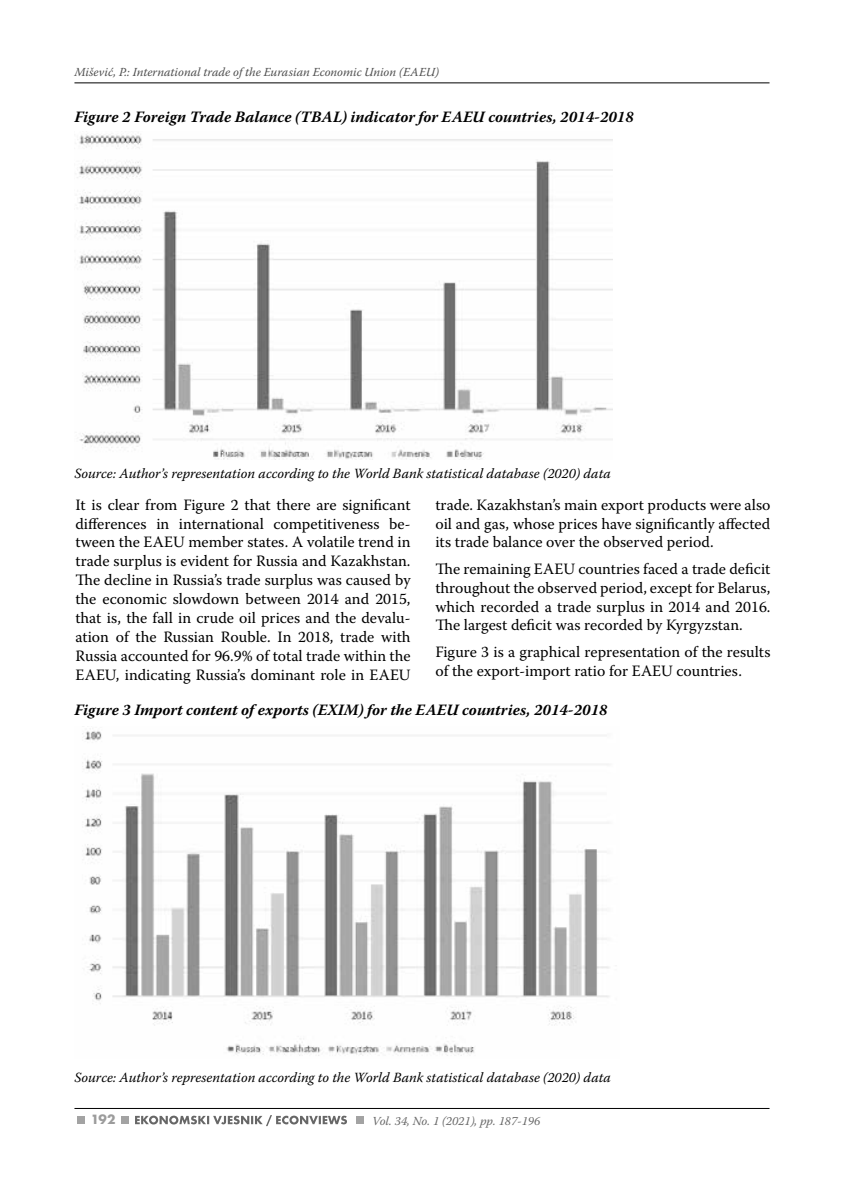
<style>
.page{position:relative;width:844px;height:1191px;background:#fff}
.page>*{position:absolute;margin:0;border:0;box-sizing:border-box;transform-origin:0 0}
.t1{font:15.75px/18.9px "Warnock Pro";color:#000;text-align:justify}
.t2{font:italic 700 15.75px "Warnock Pro";color:#000}
.t3{font:italic 14px "Warnock Pro";color:#000}
.t4{font:700 14px "Futura TOT";color:#9c9c9c}
.t5{font:italic 12.25px "Warnock Pro";color:#4f4f4f}
.t6{font:italic 12.25px "Warnock Pro";color:#676767}
</style>
<div class="page">
<hr style="left:74px;top:83px;width:695px;height:1px;background:#000">
<hr style="left:74px;top:1108px;width:695px;height:1px;background:#000">
<div style="left:121px;top:1115px;width:7px;height:8px;background:#a3a3a3"></div>
<div style="left:356px;top:1115px;width:8px;height:8px;background:#a3a3a3"></div>
<div style="left:77px;top:1115px;width:8px;height:8px;background:#a3a3a3"></div>
<svg style="left:135px;top:1115px;width:212px;height:11px"></svg>
<img style="left:77px;top:134px;width:535px;height:325px">
<img style="left:82px;top:731px;width:527px;height:325px">
<p class="t5" style="left:74px;top:64px;width:366px">Mišević, P.: International trade of the Eurasian Economic Union (EAEU)</p>
<p class="t2" style="left:74px;top:107px;width:561px">Figure 2 Foreign Trade Balance (TBAL) indicator for EAEU countries, 2014-2018</p>
<p class="t3" style="left:74px;top:464px;width:538px">Source: Author’s representation according to the World Bank statistical database (2020) data</p>
<p class="t1" style="left:75px;top:495px;width:336px">It is clear from Figure 2 that there are significant differences in international competitiveness be&shy;tween the EAEU member states. A volatile trend in trade surplus is evident for Russia and Kazakhstan.<br>The decline in Russia’s trade surplus was caused by the economic slowdown between 2014 and 2015, that is, the fall in crude oil prices and the devalu&shy;ation of the Russian Rouble. In 2018, trade with Russia accounted for 96.9% of total trade within the EAEU, indicating Russia’s dominant role in EAEU</p>
<p class="t1" style="left:435px;top:495px;width:336px">trade. Kazakhstan’s main export products were also oil and gas, whose prices have significantly affected its trade balance over the observed period.</p>
<p class="t1" style="left:435px;top:559px;width:336px">The remaining EAEU countries faced a trade deficit throughout the observed period, except for Belarus, which recorded a trade surplus in 2014 and 2016.<br>The largest deficit was recorded by Kyrgyzstan.</p>
<p class="t1" style="left:435px;top:642px;width:336px">Figure 3 is a graphical representation of the results of the export-import ratio for EAEU countries.</p>
<p class="t2" style="left:74px;top:700px;width:534px">Figure 3 Import content of exports (EXIM) for the EAEU countries, 2014-2018</p>
<p class="t3" style="left:74px;top:1069px;width:538px">Source: Author’s representation according to the World Bank statistical database (2020) data</p>
<p class="t4" style="left:91px;top:1111px;width:26px">192</p>
<p class="t6" style="left:372px;top:1113px;width:170px">Vol. 34, No. 1 (2021), pp. 187-196</p>
</div>
